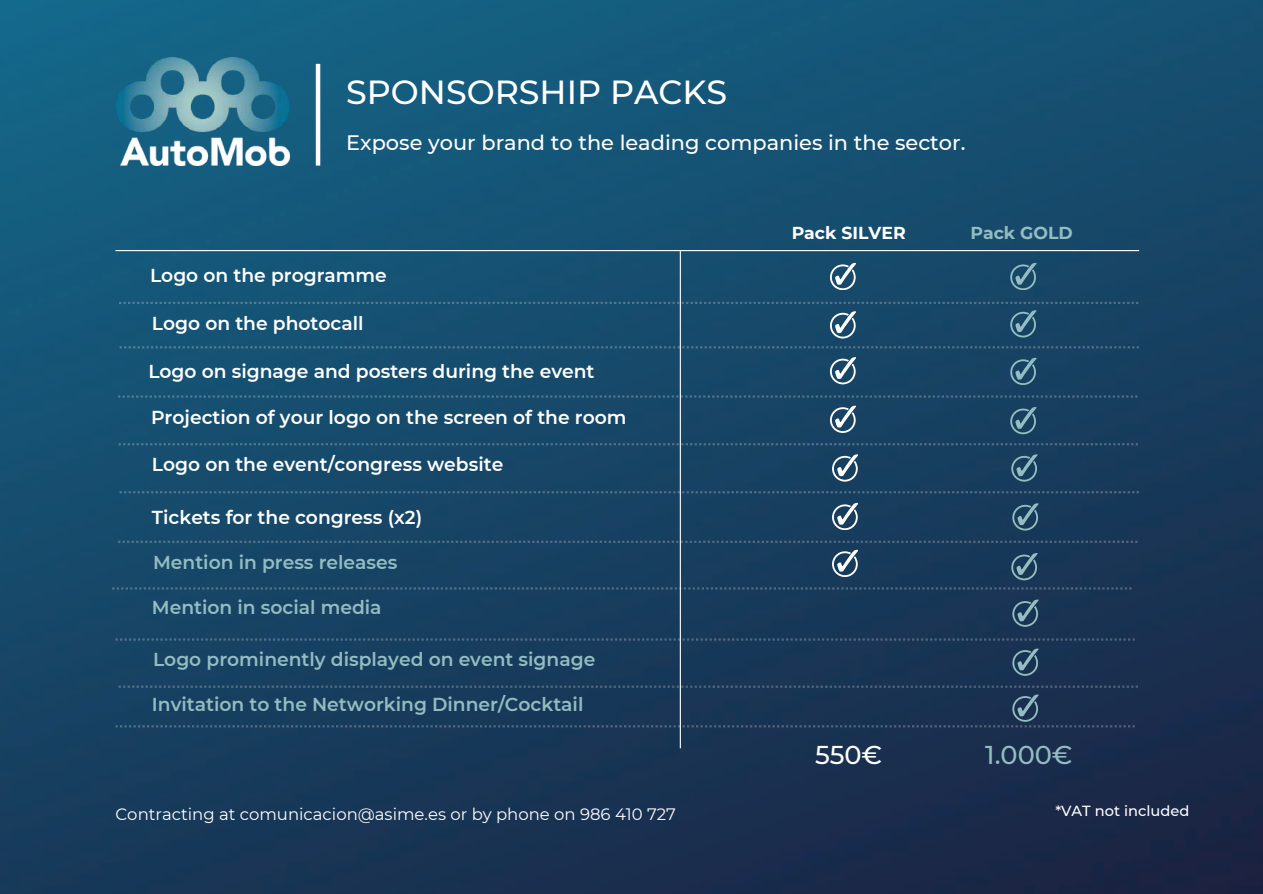
<style>
.page{position:relative;width:1263px;height:894px;background:#fff}
.page>*{position:absolute;margin:0;border:0;box-sizing:border-box;transform-origin:0 0}
.t1{font:500 33.3px "Montserrat";color:#fff}
.t2{font:500 25.65px "Montserrat";color:#93bdc1}
.t3{font:500 25.65px "Montserrat";color:#fff}
.t4{font:500 20.85px "Montserrat";color:#fff}
.t5{font:600 18.75px "Montserrat";color:#fff}
.t6{font:600 18.75px "Montserrat";color:#93bdc1}
.t7{font:700 17.25px "Montserrat";color:#fff}
.t8{font:700 17.25px "Montserrat";color:#93bdc1}
.t9{font:16.5px "Montserrat";color:#fff}
.t10{font:500 14.55px "Montserrat";color:#fff}
</style>
<div class="page">
<img style="left:0;top:0;width:1263px;height:893px">
<svg style="left:119px;top:302px;width:1019px;height:2px;background:#32627f"></svg>
<svg style="left:120px;top:346px;width:1019px;height:2px;background:#2f5e7b"></svg>
<svg style="left:118px;top:395px;width:1019px;height:2px;background:#2c5977"></svg>
<svg style="left:119px;top:443px;width:1019px;height:2px;background:#315a77"></svg>
<svg style="left:120px;top:491px;width:1019px;height:2px;background:#315874"></svg>
<svg style="left:118px;top:540px;width:1019px;height:2px;background:#294f6c"></svg>
<svg style="left:112px;top:587px;width:1019px;height:2px;background:#2e516e"></svg>
<svg style="left:115px;top:638px;width:1020px;height:2px;background:#2e4d6a"></svg>
<svg style="left:119px;top:685px;width:1019px;height:2px;background:#2c4966"></svg>
<hr style="left:115px;top:250px;width:1024px;height:1px;background:#fff">
<hr style="left:680px;top:251px;width:1px;height:497px;background:#fff">
<hr style="left:316px;top:64px;width:4px;height:101px;background:#fff">
<svg style="left:830px;top:263px;width:26px;height:27px"></svg>
<svg style="left:1010px;top:263px;width:26px;height:27px"></svg>
<svg style="left:830px;top:405px;width:26px;height:27px"></svg>
<svg style="left:1010px;top:407px;width:26px;height:27px"></svg>
<svg style="left:830px;top:311px;width:26px;height:27px"></svg>
<svg style="left:1010px;top:310px;width:26px;height:27px"></svg>
<svg style="left:832px;top:454px;width:26px;height:27px"></svg>
<svg style="left:1011px;top:454px;width:26px;height:27px"></svg>
<svg style="left:830px;top:357px;width:26px;height:27px"></svg>
<svg style="left:1010px;top:358px;width:26px;height:27px"></svg>
<svg style="left:1012px;top:503px;width:26px;height:27px"></svg>
<svg style="left:1011px;top:553px;width:26px;height:27px"></svg>
<svg style="left:1012px;top:599px;width:26px;height:27px"></svg>
<svg style="left:1012px;top:648px;width:26px;height:27px"></svg>
<svg style="left:832px;top:502px;width:26px;height:27px"></svg>
<svg style="left:115px;top:694px;width:1020px;height:33px;background:#1a3958"></svg>
<svg style="left:832px;top:549px;width:26px;height:27px"></svg>
<img style="left:120px;top:139px;width:169px;height:26px">
<img style="left:115px;top:58px;width:175px;height:81px">
<h1 class="t1" style="left:346px;top:72px;width:383px">SPONSORSHIP PACKS</h1>
<p class="t4" style="left:346px;top:130px;width:621px">Expose your brand to the leading companies in the sector.</p>
<p class="t5" style="left:150px;top:264px;width:238px">Logo on the programme</p>
<p class="t5" style="left:152px;top:312px;width:213px">Logo on the photocall</p>
<p class="t5" style="left:148px;top:360px;width:448px">Logo on signage and posters during the event</p>
<p class="t5" style="left:151px;top:405px;width:477px">Projection of your logo on the screen of the room</p>
<p class="t5" style="left:152px;top:452px;width:353px">Logo on the event/congress website</p>
<p class="t5" style="left:152px;top:506px;width:272px">Tickets for the congress (x2)</p>
<p class="t6" style="left:153px;top:550px;width:246px">Mention in press releases</p>
<p class="t6" style="left:152px;top:596px;width:231px">Mention in social media</p>
<p class="t6" style="left:153px;top:647px;width:444px">Logo prominently displayed on event signage</p>
<p class="t6" style="left:152px;top:692px;width:433px">Invitation to the Networking Dinner/Cocktail</p>
<p class="t9" style="left:115px;top:803px;width:562px">Contracting at comunicacion@asime.es or by phone on 986 410 727</p>
<p class="t7" style="left:792px;top:222px;width:116px">Pack SILVER</p>
<p class="t8" style="left:970px;top:222px;width:104px">Pack GOLD</p>
<h2 class="t3" style="left:815px;top:738px;width:69px">550€</h2>
<h2 class="t2" style="left:985px;top:738px;width:89px">1.000€</h2>
<p class="t10" style="left:1055px;top:801px;width:135px">*VAT not included</p>
</div>
